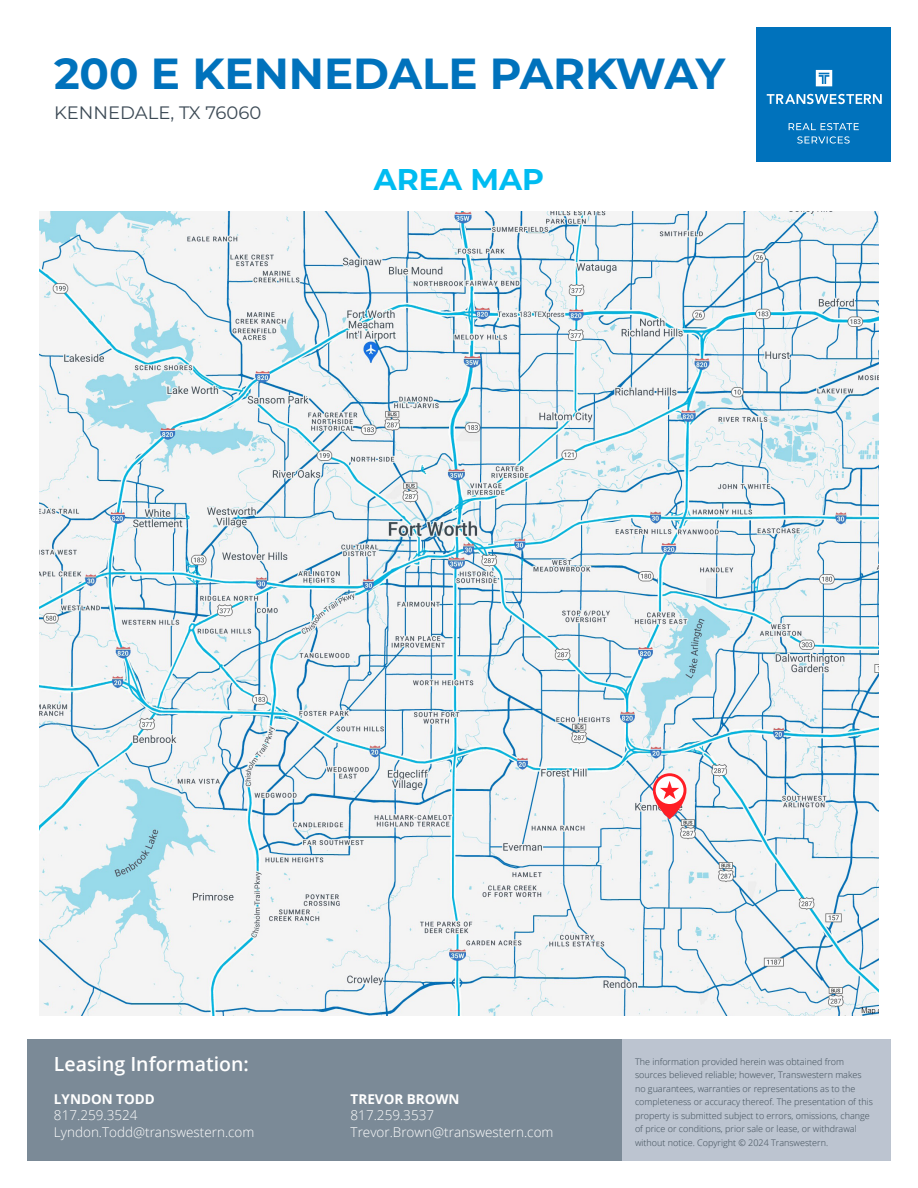
<style>
.page{position:relative;width:918px;height:1188px;background:#fff}
.page>*{position:absolute;margin:0;border:0;box-sizing:border-box;transform-origin:0 0}
.H1{font:700 43.5px "Montserrat";color:#0072bc}
.t1{font:700 30px "Montserrat";color:#00bcf1}
.H3-White{font:600 19.5px "Open Sans";color:#fff}
.t2{font:18px "Montserrat";color:#3c4a55}
.Broker_Contact_Info{font:300 13.5px "Open Sans";color:#fff}
.Broker_Name{font:700 13.5px "Open Sans";color:#fff}
.Legal{font:300 9px/13.5px "Open Sans";color:#3c4a55}
</style>
<div class="page">
<div style="left:756px;top:27px;width:135px;height:135px;background:#0072bc"></div>
<svg style="left:797px;top:136px;width:53px;height:8px"></svg>
<svg style="left:789px;top:123px;width:70px;height:7px"></svg>
<svg style="left:767px;top:94px;width:115px;height:10px"></svg>
<svg style="left:816px;top:70px;width:16px;height:16px"></svg>
<img style="left:40px;top:212px;width:838px;height:803px">
<svg style="left:653px;top:773px;width:33px;height:46px"></svg>
<div style="left:656px;top:776px;width:28px;height:28px;background:#fff;border-radius:50%"></div>
<svg style="left:660px;top:781px;width:19px;height:18px"></svg>
<div style="left:27px;top:1040px;width:595px;height:121px;background:#7b8a97"></div>
<div style="left:623px;top:1040px;width:268px;height:121px;background:#bcc4d0"></div>
<p class="H1" style="left:54px;top:42px;width:673px">200 E KENNEDALE PARKWAY</p>
<h2 class="t2" style="left:54px;top:100px;width:209px">KENNEDALE, TX 76060</h2>
<p class="t1" style="left:374px;top:158px;width:172px">AREA MAP</p>
<p class="H3-White" style="left:54px;top:1051px;width:196px">Leasing Information:</p>
<p class="Broker_Name" style="left:54px;top:1089px;width:102px">LYNDON TODD</p>
<p class="Broker_Contact_Info" style="left:54px;top:1106px;width:85px">817.259.3524</p>
<p class="Broker_Contact_Info" style="left:54px;top:1123px;width:202px">Lyndon.Todd@transwestern.com</p>
<p class="Broker_Name" style="left:351px;top:1089px;width:110px">TREVOR BROWN</p>
<p class="Broker_Contact_Info" style="left:351px;top:1106px;width:85px">817.259.3537</p>
<p class="Broker_Contact_Info" style="left:351px;top:1123px;width:204px">Trevor.Brown@transwestern.com</p>
<p class="Legal" style="left:635px;top:1055px;width:239px">The information provided herein was obtained from sources believed reliable; however, Transwestern makes no guarantees, warranties or representations as to the completeness or accuracy thereof. The presentation of this property is submitted subject to errors, omissions, change of price or conditions, prior sale or lease, or withdrawal without notice. Copyright © 2024 Transwestern.</p>
</div>
